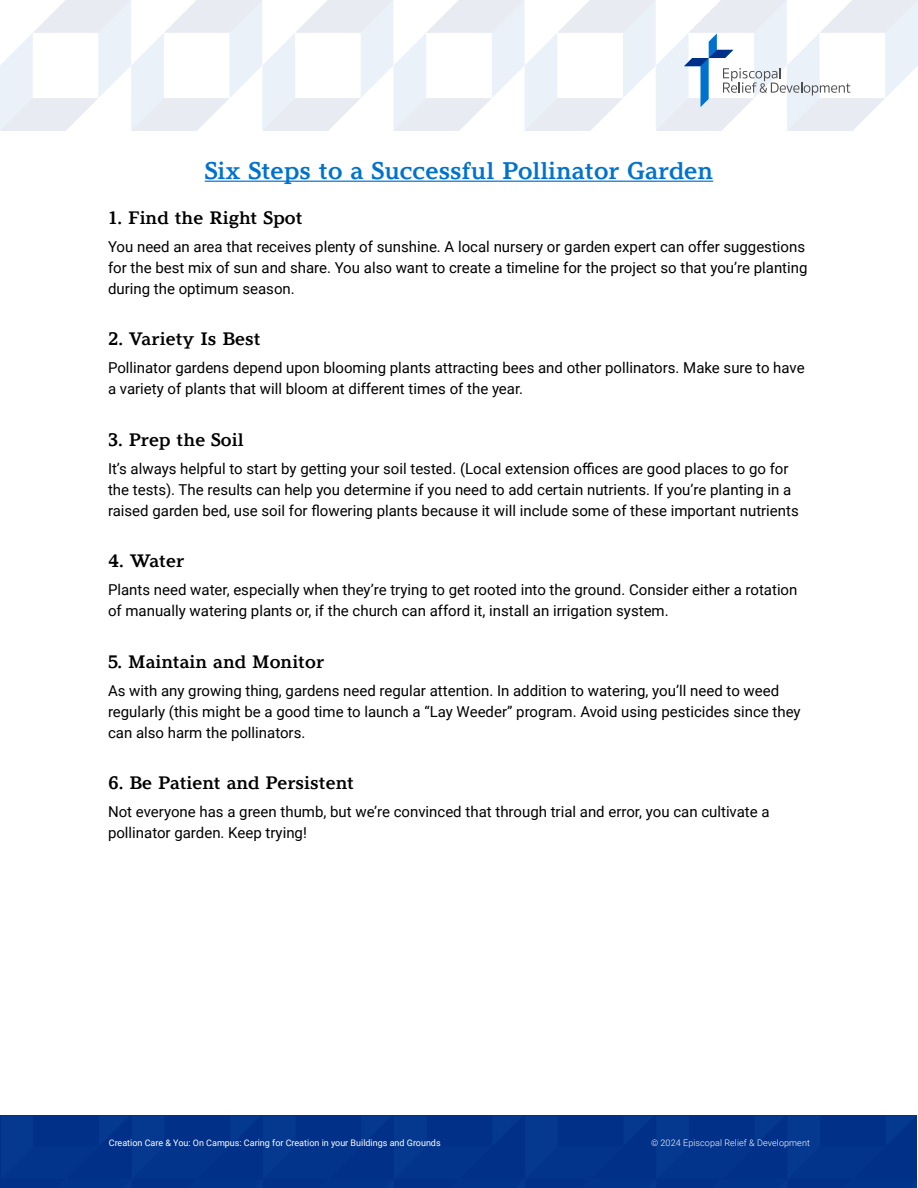
<style>
.page{position:relative;width:918px;height:1188px;background:#fff}
.page>*{position:absolute;margin:0;border:0;box-sizing:border-box;transform-origin:0 0}
.t1{font:700 24px "Argesta Text";color:#0072ce}
.t2{font:700 18px "Argesta Text";color:#000}
.t3{font:15px/21px "Roboto";color:#000}
.t4{font:9px "Roboto";color:#fff}
.t5{font:300 9px "Roboto";letter-spacing:.01em;color:#fff}
</style>
<div class="page">
<div style="left:1px;top:1116px;width:917px;height:72px;background:#03348c"></div>
<svg style="left:0;top:0;width:918px;height:131px"></svg>
<hr style="left:205px;top:181px;width:508px;height:1px;background:#0072ce">
<h1 class="t1" style="left:205px;top:156px;width:510px">Six Steps to a Successful Pollinator Garden</h1>
<p class="t2" style="left:108px;top:207px;width:196px">1. Find the Right Spot</p>
<p class="t3" style="left:108px;top:235px;width:701px">You need an area that receives plenty of sunshine. A local nursery or garden expert can offer suggestions for the best mix of sun and share. You also want to create a timeline for the project so that you’re planting during the optimum season.</p>
<p class="t2" style="left:108px;top:328px;width:154px">2. Variety Is Best</p>
<p class="t3" style="left:108px;top:357px;width:698px">Pollinator gardens depend upon blooming plants attracting bees and other pollinators. Make sure to have a variety of plants that will bloom at different times of the year.</p>
<p class="t2" style="left:108px;top:429px;width:137px">3. Prep the Soil</p>
<p class="t3" style="left:108px;top:457px;width:692px">It’s always helpful to start by getting your soil tested. (Local extension offices are good places to go for the tests). The results can help you determine if you need to add certain nutrients. If you’re planting in a raised garden bed, use soil for flowering plants because it will include some of these important nutrients</p>
<p class="t2" style="left:108px;top:550px;width:78px">4. Water</p>
<p class="t3" style="left:108px;top:579px;width:691px">Plants need water, especially when they’re trying to get rooted into the ground. Consider either a rotation of manually watering plants or, if the church can afford it, install an irrigation system.</p>
<p class="t2" style="left:108px;top:651px;width:218px">5. Maintain and Monitor</p>
<p class="t3" style="left:108px;top:679px;width:694px">As with any growing thing, gardens need regular attention. In addition to watering, you’ll need to weed regularly (this might be a good time to launch a “Lay Weeder” program. Avoid using pesticides since they can also harm the pollinators.</p>
<p class="t2" style="left:108px;top:772px;width:248px">6. Be Patient and Persistent</p>
<p class="t3" style="left:108px;top:801px;width:663px">Not everyone has a green thumb, but we’re convinced that through trial and error, you can cultivate a pollinator garden. Keep trying!</p>
<p class="t4" style="left:109px;top:1136px;width:333px">Creation Care &amp; You: On Campus: Caring for Creation in your Buildings and Grounds</p>
<p class="t5" style="left:651px;top:1136px;width:160px">© 2024 Episcopal Relief &amp; Development</p>
</div>
